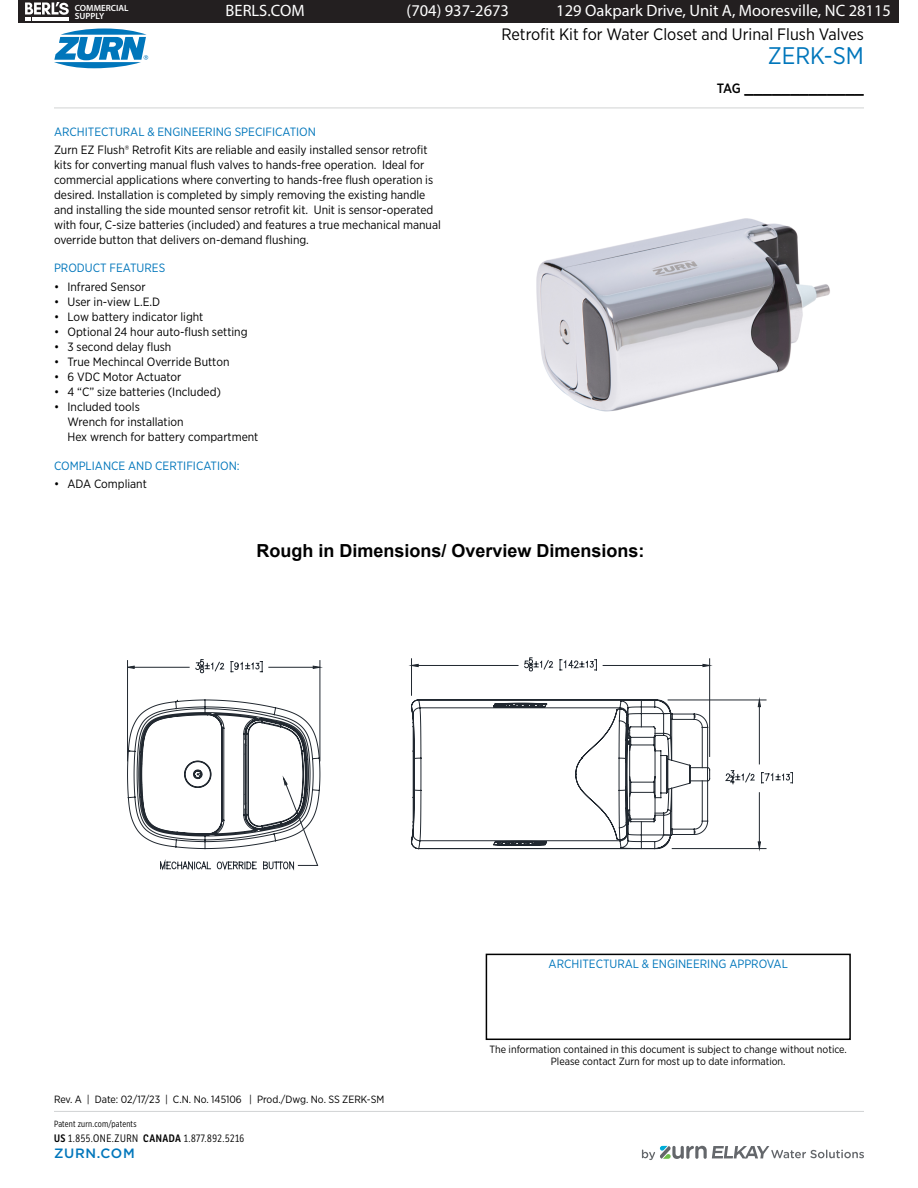
<style>
.page{position:relative;width:918px;height:1188px;background:#fff}
.page>*{position:absolute;margin:0;border:0;box-sizing:border-box;transform-origin:0 0}
.t1{font:24px "Gotham Narrow";color:#0076bb}
.t2{font:700 18px "Arial";color:#000}
.t3{font:16.5px "Myriad Pro";color:#fff}
.t4{font:16.5px "Gotham Narrow";color:#000}
.t5{font:500 16.5px "Gotham Narrow";color:#000}
.t6{font:500 13.5px "Gotham";letter-spacing:.05em;color:#0076bb}
.t7{font:12px/15px "Gotham Narrow";color:#000}
.t8{font:12px "Gotham Narrow";color:#0076bb}
.t9{font:10.5px/12px "Gotham Narrow";color:#000;text-align:center}
.t10{font:10.5px "LFT Etica Condensed";letter-spacing:.05em;color:#000}
.t11{font:9px "Gotham X Narrow";letter-spacing:.02em;color:#000}
.t12{font:600 9px/8.2px "Myriad Pro";color:#fff}
.s1{font-size:13.5px}
.s2{font-weight:600}
</style>
<div class="page">
<svg style="left:642px;top:1146px;width:222px;height:14px"></svg>
<hr style="left:54px;top:1111px;width:810px;height:1px;background:#d1d3d4">
<hr style="left:54px;top:108px;width:810px;height:1px;background:#d1d3d4">
<svg style="left:54px;top:28px;width:94px;height:40px"></svg>
<hr style="left:745px;top:95px;width:119px;height:1px;background:#000">
<img style="left:536px;top:218px;width:294px;height:194px">
<svg style="left:128px;top:665px;width:167px;height:206px"></svg>
<svg style="left:141px;top:659px;width:182px;height:207px"></svg>
<svg style="left:411px;top:657px;width:302px;height:42px"></svg>
<svg style="left:141px;top:699px;width:652px;height:155px"></svg>
<div style="left:486px;top:954px;width:365px;height:86px;border:2px solid #000"></div>
<div style="left:19px;top:0;width:880px;height:22px;background:#231f20"></div>
<svg style="left:25px;top:2px;width:44px;height:19px"></svg>
<p class="t12" style="left:75px;top:3px;width:55px">COMMERCIAL<br>SUPPLY</p>
<h3 class="t3" style="left:226px;top:1px;width:80px">BERLS.COM</h3>
<h3 class="t3" style="left:407px;top:1px;width:104px">(704) 937-2673</h3>
<h3 class="t3" style="left:556px;top:1px;width:336px">129 Oakpark Drive, Unit A, Mooresville, NC 28115</h3>
<h3 class="t4" style="left:501px;top:24px;width:364px">Retrofit Kit for Water Closet and Urinal Flush Valves</h3>
<h1 class="t1" style="left:768px;top:41px;width:98px">ZERK-SM</h1>
<h3 class="t5" style="left:717px;top:77px;width:149px"><span class="s1">TAG</span> _____________</h3>
<p class="t8" style="left:54px;top:125px;width:264px">ARCHITECTURAL &amp; ENGINEERING SPECIFICATION</p>
<p class="t7" style="left:54px;top:142px;width:388px">Zurn EZ Flush® Retrofit Kits are reliable and easily installed sensor retrofit kits for converting manual flush valves to hands-free operation. Ideal for commercial applications where converting to hands-free flush operation is desired. Installation is completed by simply removing the existing handle and installing the side mounted sensor retrofit kit. Unit is sensor-operated with four, C-size batteries (included) and features a true mechanical manual override button that delivers on-demand flushing.</p>
<p class="t8" style="left:54px;top:261px;width:113px">PRODUCT FEATURES</p>
<p class="t7" style="left:54px;top:279px;width:93px">• Infrared Sensor</p>
<p class="t7" style="left:54px;top:294px;width:108px">• User in-view L.E.D</p>
<p class="t7" style="left:54px;top:309px;width:151px">• Low battery indicator light</p>
<p class="t7" style="left:54px;top:324px;width:195px">• Optional 24 hour auto-flush setting</p>
<p class="t7" style="left:54px;top:339px;width:119px">• 3 second delay flush</p>
<p class="t7" style="left:54px;top:354px;width:177px">• True Mechincal Override Button</p>
<p class="t7" style="left:54px;top:369px;width:129px">• 6 VDC Motor Actuator</p>
<p class="t7" style="left:54px;top:384px;width:169px">• 4 “C” size batteries (Included)</p>
<p class="t7" style="left:68px;top:399px;width:192px;text-indent:-14px">• Included tools<br>Wrench for installation<br>Hex wrench for battery compartment</p>
<p class="t8" style="left:54px;top:458px;width:187px">COMPLIANCE AND CERTIFICATION:</p>
<p class="t7" style="left:54px;top:476px;width:94px">• ADA Compliant</p>
<h2 class="t2" style="left:256px;top:538px;width:390px">Rough in Dimensions/ Overview Dimensions:</h2>
<p class="t8" style="left:549px;top:957px;width:241px">ARCHITECTURAL &amp; ENGINEERING APPROVAL</p>
<p class="t9" style="left:490px;top:1043px;width:359px">The information contained in this document is subject to change without notice.<br>Please contact Zurn for most up to date information.</p>
<p class="t9" style="left:54px;top:1093px;width:332px">Rev. A | Date: 02/17/23 | C.N. No. 145106 | Prod./Dwg. No. SS ZERK-SM</p>
<p class="t11" style="left:54px;top:1119px;width:84px">Patent zurn.com/patents</p>
<p class="t10" style="left:54px;top:1132px;width:192px"><span class="s2">US</span> 1.855.ONE.ZURN <span class="s2">CANADA</span> 1.877.892.5216</p>
<p class="t6" style="left:54px;top:1145px;width:82px">ZURN.COM</p>
</div>
